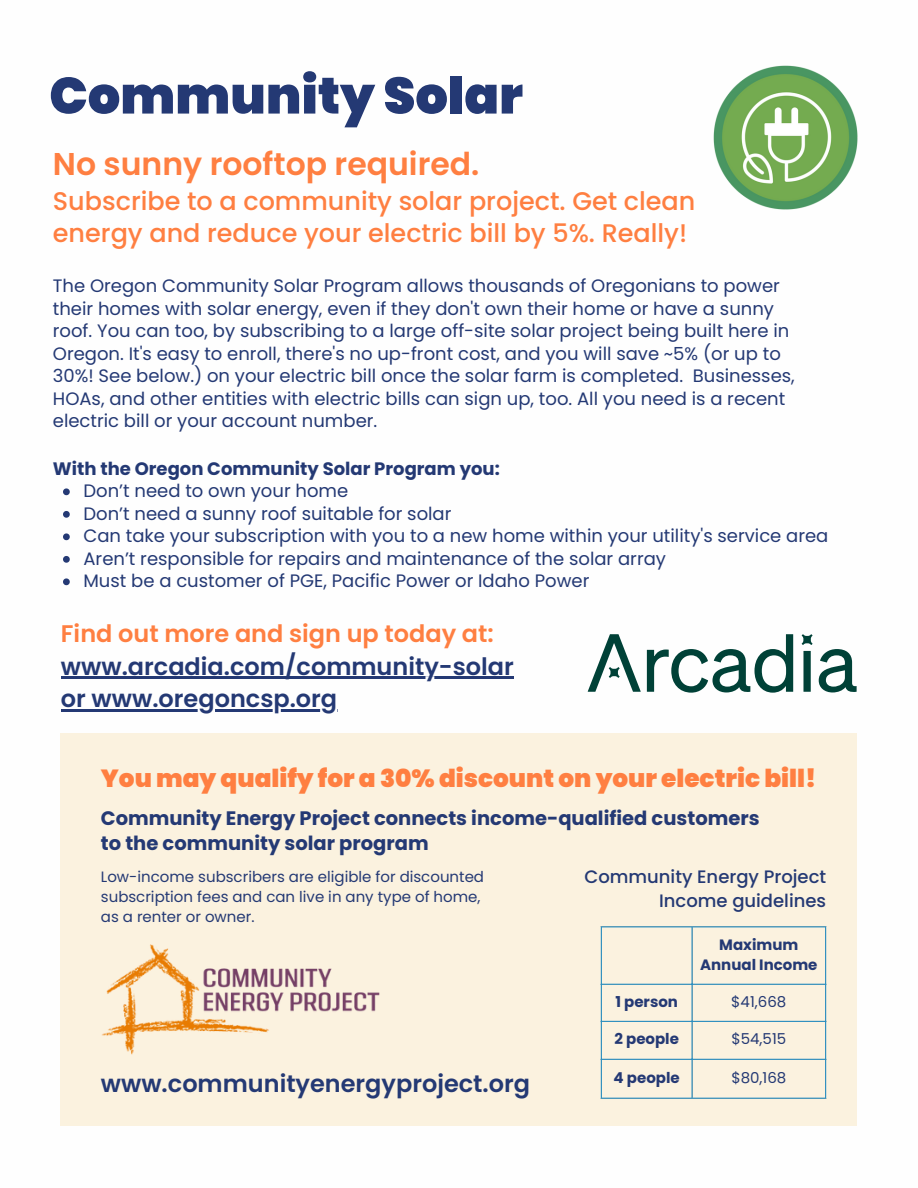
<style>
.page{position:relative;width:918px;height:1188px;background:#fff}
.page>*{position:absolute;margin:0;border:0;box-sizing:border-box;transform-origin:0 0}
.t1{font:900 51.15px "Poppins";color:#243974}
.t2{font:600 31.5px "Poppins";color:#ff7f41}
.t3{font:500 25.5px/32.7px "Poppins";color:#ff7f41}
.t4{font:900 24.75px "Poppins";color:#ff7f41}
.t5{font:600 24px "Poppins";color:#243974}
.t6{font:600 24px "Poppins";color:#ff7f41}
.t7{font:700 19.5px/24.8px "Poppins";color:#243974}
.t8{font:18px/22.5px "Poppins";color:#243974}
.t9{font:700 18px "Poppins";color:#243974}
.t10{font:500 18px/24.8px "Poppins";color:#243974;text-align:right}
.t11{font:15px/20.2px "Poppins";color:#243974}
.t12{font:700 15px/20.2px "Poppins";color:#243974;text-align:center}
</style>
<div class="page">
<div style="left:61px;top:734px;width:796px;height:392px;background:#fbf2df"></div>
<hr style="left:601px;top:927px;width:1px;height:171px;background:#298fc2">
<hr style="left:691px;top:927px;width:2px;height:171px;background:#298fc2">
<hr style="left:825px;top:927px;width:1px;height:171px;background:#298fc2">
<hr style="left:601px;top:926px;width:225px;height:1px;background:#298fc2">
<hr style="left:601px;top:984px;width:225px;height:1px;background:#298fc2">
<hr style="left:601px;top:1021px;width:225px;height:1px;background:#298fc2">
<hr style="left:601px;top:1059px;width:225px;height:1px;background:#298fc2">
<hr style="left:601px;top:1098px;width:225px;height:1px;background:#298fc2">
<img style="left:102px;top:944px;width:278px;height:111px">
<img style="left:713px;top:65px;width:144px;height:144px">
<svg style="left:647px;top:634px;width:146px;height:59px"></svg>
<div style="left:803px;top:651px;width:8px;height:41px;background:#004137"></div>
<svg style="left:819px;top:649px;width:38px;height:43px"></svg>
<svg style="left:802px;top:634px;width:10px;height:11px"></svg>
<svg style="left:588px;top:634px;width:53px;height:58px"></svg>
<svg style="left:63px;top:488px;width:7px;height:7px"></svg>
<svg style="left:63px;top:511px;width:7px;height:7px"></svg>
<svg style="left:63px;top:533px;width:7px;height:7px"></svg>
<svg style="left:63px;top:556px;width:7px;height:7px"></svg>
<svg style="left:63px;top:578px;width:7px;height:7px"></svg>
<hr style="left:61px;top:677px;width:453px;height:2px;background:#243974">
<hr style="left:61px;top:709px;width:276px;height:3px;background:#243974">
<p class="t1" style="left:49px;top:60px;width:475px">Community Solar</p>
<p class="t2" style="left:53px;top:142px;width:428px">No sunny rooftop required.</p>
<p class="t3" style="left:53px;top:184px;width:644px">Subscribe to a community solar project. Get clean energy and reduce your electric bill by 5%. Really!</p>
<p class="t8" style="left:53px;top:275px;width:743px">The Oregon Community Solar Program allows thousands of Oregonians to power their homes with solar energy, even if they don't own their home or have a sunny roof. You can too, by subscribing to a large off-site solar project being built here in Oregon. It's easy to enroll, there's no up-front cost, and you will save ~5% (or up to 30%! See below.) on your electric bill once the solar farm is completed. Businesses, HOAs, and other entities with electric bills can sign up, too. All you need is a recent electric bill or your account number.</p>
<p class="t9" style="left:53px;top:456px;width:448px">With the Oregon Community Solar Program you:</p>
<p class="t8" style="left:83px;top:480px;width:266px">Don’t need to own your home</p>
<p class="t8" style="left:83px;top:502px;width:370px">Don’t need a sunny roof suitable for solar</p>
<p class="t8" style="left:83px;top:525px;width:746px">Can take your subscription with you to a new home within your utility's service area</p>
<p class="t8" style="left:83px;top:547px;width:584px">Aren’t responsible for repairs and maintenance of the solar array</p>
<p class="t8" style="left:83px;top:570px;width:507px">Must be a customer of PGE, Pacific Power or Idaho Power</p>
<p class="t6" style="left:61px;top:617px;width:434px">Find out more and sign up today at:</p>
<p class="t5" style="left:61px;top:649px;width:454px">www.arcadia.com/community-solar</p>
<p class="t5" style="left:61px;top:682px;width:278px">or www.oregoncsp.org</p>
<p class="t4" style="left:101px;top:761px;width:717px">You may qualify for a 30% discount on your electric bill!</p>
<p class="t7" style="left:101px;top:806px;width:660px">Community Energy Project connects income-qualified customers to the community solar program</p>
<p class="t11" style="left:101px;top:866px;width:385px">Low-income subscribers are eligible for discounted subscription fees and can live in any type of home, as a renter or owner.</p>
<p class="t5" style="left:101px;top:1067px;width:431px">www.communityenergyproject.org</p>
<p class="t10" style="left:584px;top:864px;width:243px">Community Energy Project<br>Income guidelines</p>
<p class="t12" style="left:700px;top:935px;width:119px">Maximum<br>Annual Income</p>
<p class="t12" style="left:615px;top:992px;width:64px">1 person</p>
<p class="t11" style="left:731px;top:992px;width:57px">$41,668</p>
<p class="t12" style="left:614px;top:1029px;width:66px">2 people</p>
<p class="t11" style="left:731px;top:1029px;width:56px">$54,515</p>
<p class="t12" style="left:614px;top:1068px;width:68px">4 people</p>
<p class="t11" style="left:731px;top:1068px;width:56px">$80,168</p>
</div>
